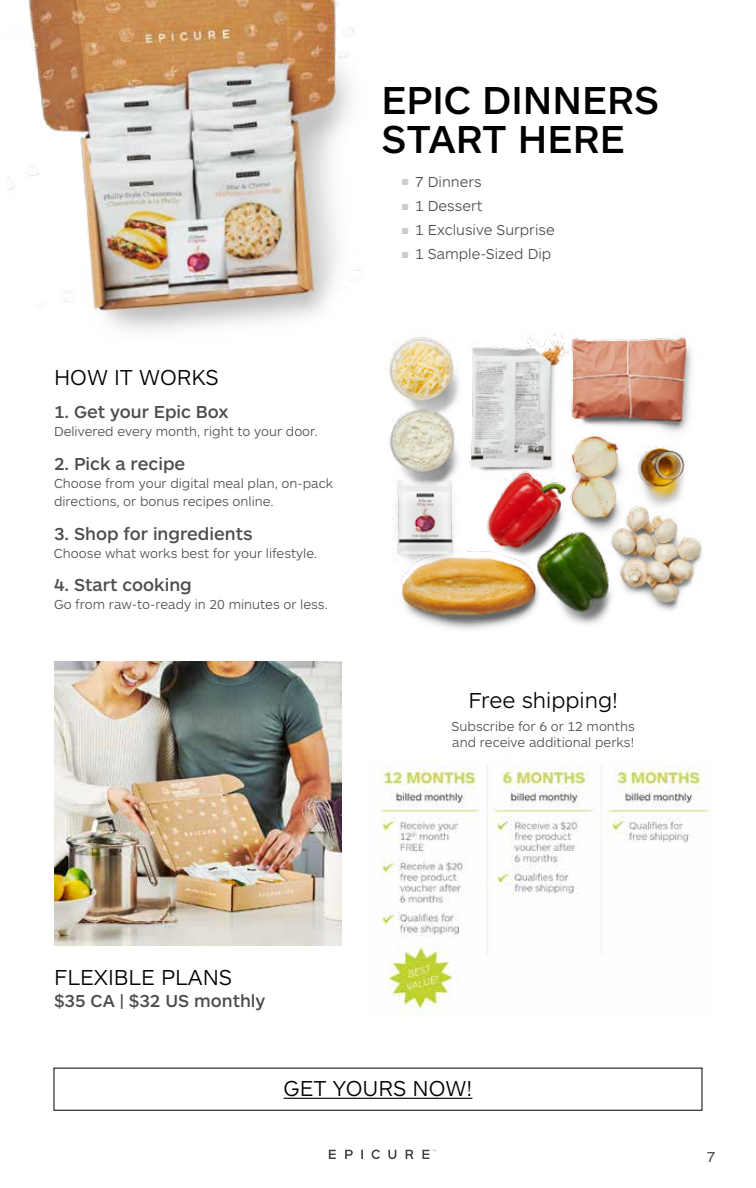
<style>
.page{position:relative;width:756px;height:1188px;background:#fff}
.page>*{position:absolute;margin:0;border:0;box-sizing:border-box;transform-origin:0 0}
.t1{font:500 40.5px/39.6px "ARS Maquette Pro";color:#000}
.t2{font:300 22.5px "ARS Maquette Pro";color:#000}
.t3{font:500 18px "ARS Maquette Pro";color:#4d4d4f}
.t4{font:300 15px "ARS Maquette Pro";color:#4d4d4f}
.t5{font:15px "ARS Maquette Pro";color:#4d4d4f}
.t6{font:300 13.5px/18px "ARS Maquette Pro";color:#4d4d4f}
.s1{font-weight:400;font-size:9px;color:#cbcdce}
</style>
<div class="page">
<svg style="left:329px;top:1150px;width:7px;height:9px"></svg>
<svg style="left:345px;top:1150px;width:8px;height:9px"></svg>
<svg style="left:361px;top:1150px;width:2px;height:9px"></svg>
<svg style="left:388px;top:1150px;width:8px;height:9px"></svg>
<svg style="left:406px;top:1150px;width:7px;height:9px"></svg>
<svg style="left:423px;top:1150px;width:13px;height:9px"></svg>
<svg style="left:372px;top:1150px;width:8px;height:9px"></svg>
<img style="left:6px;top:0;width:357px;height:331px">
<img style="left:388px;top:331px;width:314px;height:299px">
<img style="left:54px;top:662px;width:287px;height:283px">
<img style="left:381px;top:758px;width:329px;height:257px">
<hr style="left:284px;top:1098px;width:188px;height:1px;background:#000">
<h2 class="t2" style="left:54px;top:363px;width:166px">HOW IT WORKS</h2>
<h3 class="t3" style="left:54px;top:400px;width:176px">1. Get your Epic Box</h3>
<p class="t6" style="left:54px;top:422px;width:266px">Delivered every month, right to your door.</p>
<h3 class="t3" style="left:54px;top:452px;width:133px">2. Pick a recipe</h3>
<p class="t6" style="left:54px;top:474px;width:281px">Choose from your digital meal plan, on-pack directions, or bonus recipes online.</p>
<h3 class="t3" style="left:54px;top:522px;width:200px">3. Shop for ingredients</h3>
<p class="t6" style="left:54px;top:543px;width:265px">Choose what works best for your lifestyle.</p>
<h3 class="t3" style="left:54px;top:573px;width:139px">4. Start cooking</h3>
<p class="t6" style="left:54px;top:595px;width:275px">Go from raw-to-ready in 20 minutes or less.</p>
<h1 class="t1" style="left:381px;top:78px;width:279px">EPIC DINNERS<br>START HERE</h1>
<p class="t4" style="left:402px;top:172px;width:81px"><span class="s1">■</span> 7 Dinners</p>
<p class="t4" style="left:402px;top:196px;width:82px"><span class="s1">■</span> 1 Dessert</p>
<p class="t4" style="left:402px;top:220px;width:154px"><span class="s1">■</span> 1 Exclusive Surprise</p>
<p class="t4" style="left:402px;top:245px;width:151px"><span class="s1">■</span> 1 Sample-Sized Dip</p>
<h2 class="t2" style="left:468px;top:686px;width:151px">Free shipping!</h2>
<p class="t6" style="left:452px;top:718px;width:185px;line-height:16.2px">Subscribe for 6 or 12 months and receive additional perks!</p>
<h2 class="t2" style="left:54px;top:963px;width:180px">FLEXIBLE PLANS</h2>
<h3 class="t3" style="left:54px;top:989px;width:213px">$35 CA | $32 US monthly</h3>
<h2 class="t2" style="left:284px;top:1074px;width:190px">GET YOURS NOW!</h2>
<p class="t5" style="left:707px;top:1147px;width:10px">7</p>
</div>
